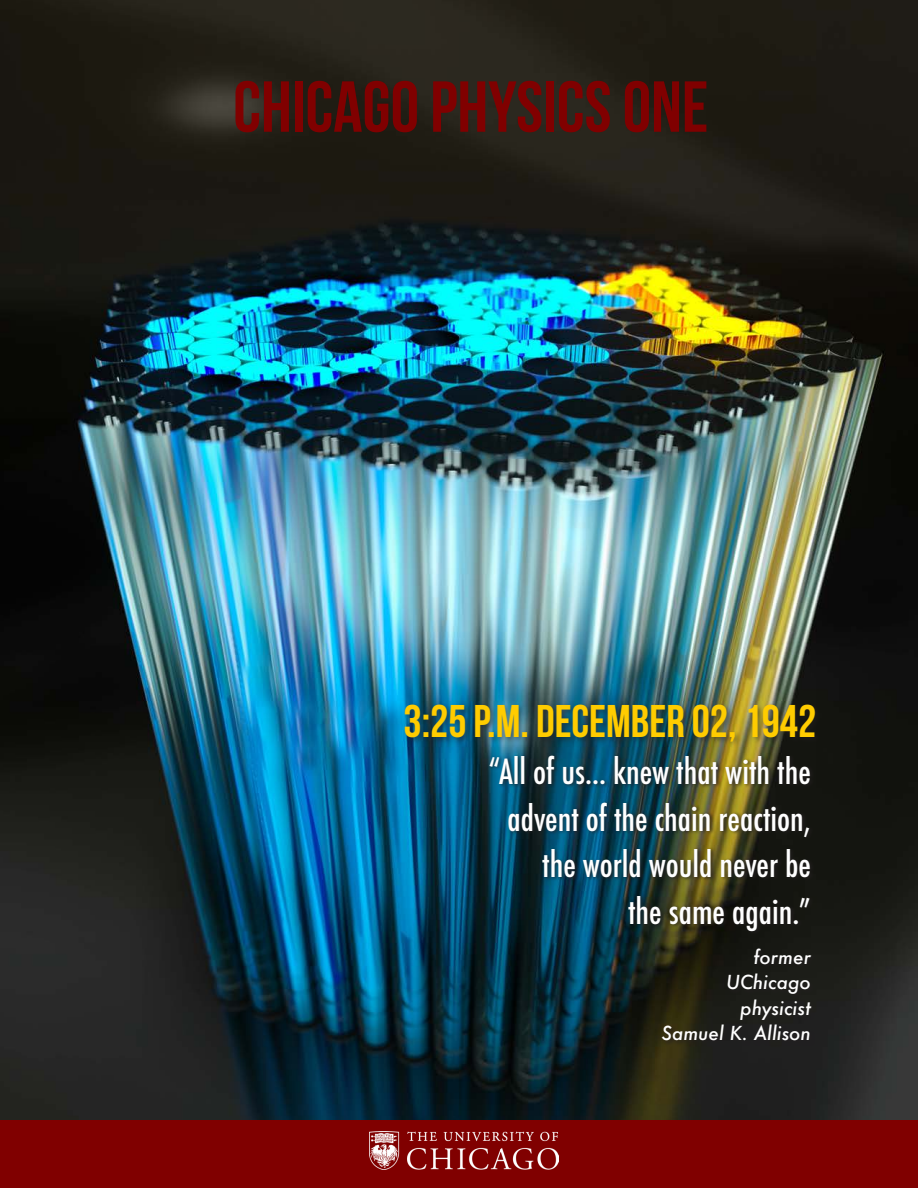
<style>
.page{position:relative;width:918px;height:1188px;background:#fff}
.page>*{position:absolute;margin:0;border:0;box-sizing:border-box;transform-origin:0 0}
.t1{font:72px "Bebas Neue";color:#800000}
.t2{font:45.75px "Bebas Neue";color:#fc0}
.t3{font:500 condensed 33.75px/46.5px "Futura";color:#fff;text-align:right}
.t4{font:italic 500 18.75px/25.5px "Futura";color:#fff;text-align:right}
</style>
<div class="page">
<img style="left:0;top:0;width:918px;height:1120px">
<div style="left:488px;top:754px;width:328px;height:292px;background:#231f20;opacity:.75"></div>
<div style="left:403px;top:702px;width:419px;height:47px;background:#231f20;opacity:.5"></div>
<div style="left:0;top:1120px;width:918px;height:68px;background:#800000"></div>
<img style="left:369px;top:1132px;width:189px;height:38px">
<h1 class="t1" style="left:233px;top:67px;width:477px">CHICAGO PHYSICS ONE</h1>
<h2 class="t2" style="left:404px;top:696px;width:414px">3:25 P.M. DECEMBER 02, 1942</h2>
<p class="t3" style="left:488px;top:748px;width:324px">“All of us... knew that with the advent of the chain reaction, the world would never be<br>the same again.”</p>
<p class="t4" style="left:662px;top:944px;width:151px">former<br>UChicago physicist<br>Samuel K. Allison</p>
</div>
